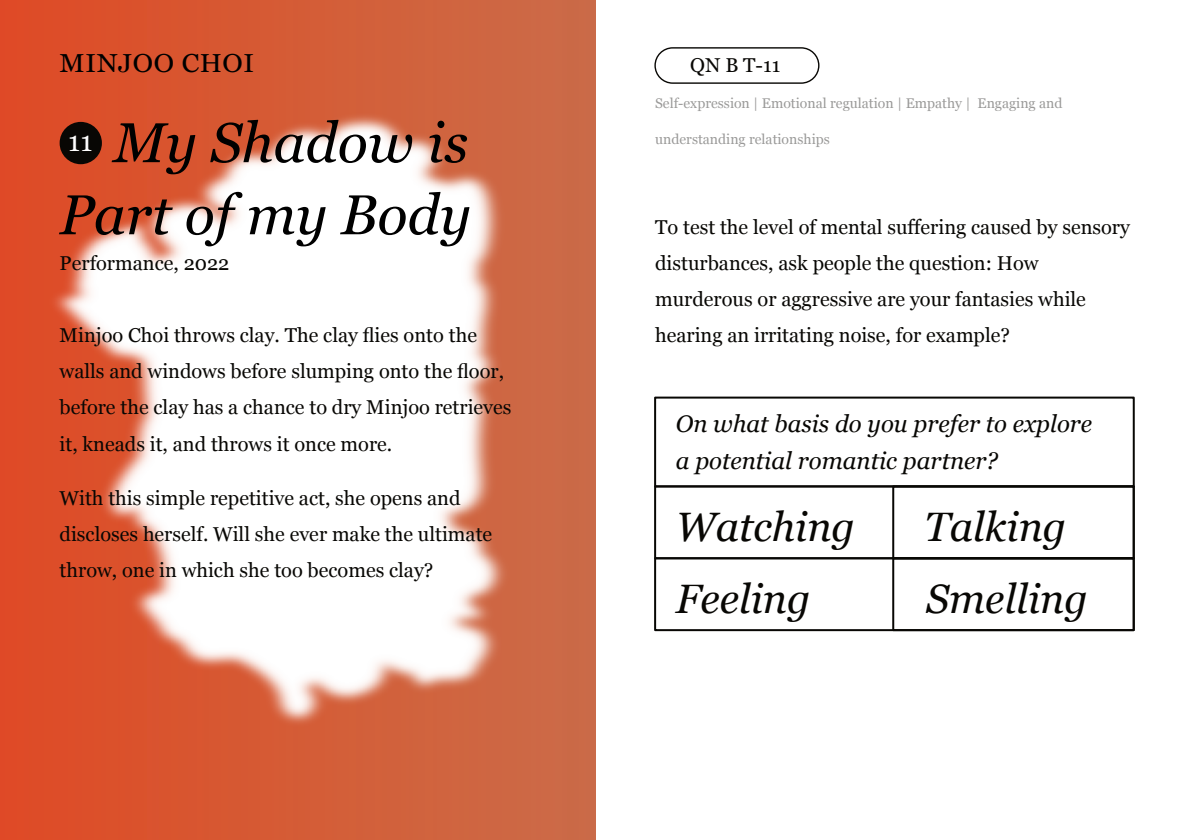
<style>
.page{position:relative;width:1191px;height:840px;background:#fff}
.page>*{position:absolute;margin:0;border:0;box-sizing:border-box;transform-origin:0 0}
.t1{font:italic 56px/72px "Georgia";color:#000;text-align:right}
.t2{font:italic 41px "Georgia";color:#080704}
.t3{font:28px "Georgia";color:#fff}
.t4{font:26px "Georgia";letter-spacing:.02em;color:#000;scale:1.05 1}
.t5{font:italic 24px/36px "Georgia";color:#080704}
.t6{font:20px/36px "Georgia";color:#080704}
.t7{font:14px "Georgia";color:rgb(8 7 4/.41)}
</style>
<div class="page">
<div style="left:0;top:0;width:595px;height:839px;background:linear-gradient(to right,#df4a25,#ca6c48)"></div>
<img style="left:48px;top:112px;width:463px;height:616px">
<div style="left:654px;top:47px;width:165px;height:37px;background:#fff;border:1px solid #080704;border-radius:18px"></div>
<div style="left:654px;top:557px;width:480px;height:73px;border:2px solid #080704"></div>
<div style="left:892px;top:485px;width:242px;height:74px;border:2px solid #080704"></div>
<div style="left:892px;top:557px;width:242px;height:73px;border:2px solid #080704"></div>
<div style="left:60px;top:122px;width:42px;height:42px;background:#080704;border-radius:50%"></div>
<div style="left:654px;top:396px;width:480px;height:91px;border:2px solid #080704"></div>
<h3 class="t4" style="left:60px;top:52px;width:187px">MINJOO CHOI</h3>
<h1 class="t1" style="left:60px;top:111px;width:413px">My Shadow is<br>Part of my Body</h1>
<p class="t6" style="left:60px;top:247px;width:171px">Performance, 2022</p>
<h3 class="t3" style="left:68px;top:129px;width:26px">11</h3>
<p class="t6" style="left:60px;top:319px;width:453px">Minjoo Choi throws clay. The clay flies onto the walls and windows before slumping onto the floor, before the clay has a chance to dry Minjoo retrieves it, kneads it, and throws it once more.</p>
<p class="t6" style="left:60px;top:481px;width:434px">With this simple repetitive act, she opens and discloses herself. Will she ever make the ultimate throw, one in which she too becomes clay?</p>
<p class="t6" style="left:690px;top:49px;width:91px">QN B T-11</p>
<p class="t7" style="left:655px;top:97px;width:409px">Self-expression | Emotional regulation | Empathy | Engaging and</p>
<p class="t7" style="left:655px;top:133px;width:176px">understanding relationships</p>
<p class="t6" style="left:655px;top:211px;width:476px">To test the level of mental suffering caused by sensory disturbances, ask people the question: How murderous or aggressive are your fantasies while hearing an irritating noise, for example?</p>
<p class="t5" style="left:676px;top:408px;width:418px">On what basis do you prefer to explore a potential romantic partner?</p>
<h2 class="t2" style="left:676px;top:509px;width:181px">Watching</h2>
<h2 class="t2" style="left:924px;top:509px;width:144px">Talking</h2>
<h2 class="t2" style="left:676px;top:581px;width:136px">Feeling</h2>
<h2 class="t2" style="left:926px;top:581px;width:163px">Smelling</h2>
</div>
